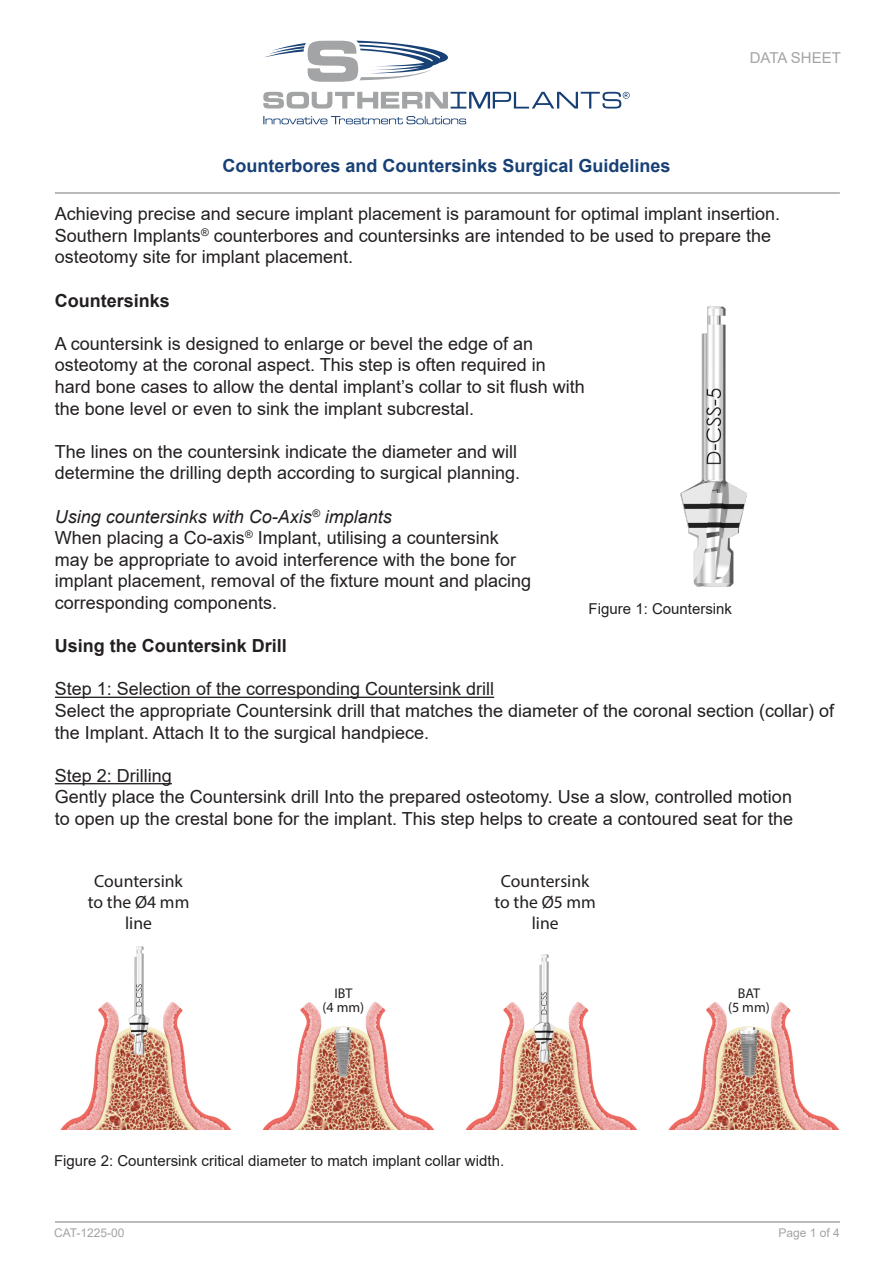
<style>
.page{position:relative;width:893px;height:1263px;background:#fff}
.page>*{position:absolute;margin:0;border:0;box-sizing:border-box;transform-origin:0 0}
.t1{font:18px/21.6px "Arial";color:#231f20}
.t2{font:700 18px "Arial";color:#174075}
.t3{font:700 18px "Arial";color:#231f20}
.t4{font:17.55px/21.1px "Myriad Pro";color:#231f20;text-align:center}
.t5{font:15px "Arial";color:#231f20}
.t6{font:15px "Arial";color:#a2a4a5}
.t7{font:14.1px/14.1px "Myriad Pro";color:#231f20;text-align:center}
.t8{font:12px "Arial";color:#a2a4a5}
.s1{font-style:italic}
</style>
<div class="page">
<hr style="left:55px;top:1221px;width:785px;height:2px;background:#a2a4a5">
<svg style="left:264px;top:41px;width:184px;height:41px"></svg>
<svg style="left:263px;top:92px;width:367px;height:17px"></svg>
<svg style="left:263px;top:116px;width:203px;height:8px"></svg>
<hr style="left:55px;top:192px;width:785px;height:2px;background:#a2a4a5">
<hr style="left:55px;top:697px;width:439px;height:1px;background:#231f20">
<hr style="left:55px;top:783px;width:117px;height:1px;background:#231f20">
<img style="left:680px;top:306px;width:68px;height:281px">
<img style="left:669px;top:1117px;width:170px;height:12px">
<img style="left:263px;top:1117px;width:170px;height:12px">
<img style="left:61px;top:1100px;width:169px;height:29px">
<img style="left:466px;top:1108px;width:170px;height:21px">
<img style="left:90px;top:946px;width:102px;height:154px">
<img style="left:269px;top:1001px;width:149px;height:128px">
<img style="left:493px;top:954px;width:110px;height:154px">
<img style="left:674px;top:1001px;width:149px;height:128px">
<p class="t6" style="left:750px;top:47px;width:93px">DATA SHEET</p>
<p class="t2" style="left:222px;top:153px;width:450px">Counterbores and Countersinks Surgical Guidelines</p>
<p class="t1" style="left:55px;top:203px;width:727px">Achieving precise and secure implant placement is paramount for optimal implant insertion.<br>Southern Implants<sup>®</sup> counterbores and countersinks are intended to be used to prepare the osteotomy site for implant placement.</p>
<p class="t3" style="left:55px;top:287px;width:117px">Countersinks</p>
<p class="t1" style="left:55px;top:332px;width:531px">A countersink is designed to enlarge or bevel the edge of an osteotomy at the coronal aspect. This step is often required in hard bone cases to allow the dental implant’s collar to sit flush with the bone level or even to sink the implant subcrestal.</p>
<p class="t1" style="left:55px;top:440px;width:467px">The lines on the countersink indicate the diameter and will determine the drilling depth according to surgical planning.</p>
<p class="t1" style="left:55px;top:505px;width:478px"><span class="s1">Using countersinks with Co-Axis</span><sup>®</sup> <span class="s1">implants<br></span>When placing a Co-axis<sup>®</sup> Implant, utilising a countersink may be appropriate to avoid interference with the bone for implant placement, removal of the fixture mount and placing corresponding components.</p>
<p class="t3" style="left:55px;top:633px;width:234px">Using the Countersink Drill</p>
<p class="t1" style="left:55px;top:678px;width:781px">Step 1: Selection of the corresponding Countersink drill<br>Select the appropriate Countersink drill that matches the diameter of the coronal section (collar) of the Implant. Attach It to the surgical handpiece.</p>
<p class="t1" style="left:55px;top:764px;width:740px">Step 2: Drilling<br>Gently place the Countersink drill Into the prepared osteotomy. Use a slow, controlled motion to open up the crestal bone for the implant. This step helps to create a contoured seat for the</p>
<p class="t5" style="left:589px;top:598px;width:145px">Figure 1: Countersink</p>
<p class="t4" style="left:88px;top:870px;width:103px">Countersink to the Ø4 mm line</p>
<p class="t4" style="left:494px;top:870px;width:103px">Countersink to the Ø5 mm line</p>
<p class="t7" style="left:323px;top:985px;width:43px">IBT<br>(4 mm)</p>
<p class="t5" style="left:54px;top:1150px;width:452px">Figure 2: Countersink critical diameter to match implant collar width.</p>
<p class="t7" style="left:728px;top:985px;width:43px">BAT<br>(5 mm)</p>
<p class="t8" style="left:54px;top:1225px;width:72px">CAT-1225-00</p>
<p class="t8" style="left:779px;top:1225px;width:63px">Page 1 of 4</p>
</div>
